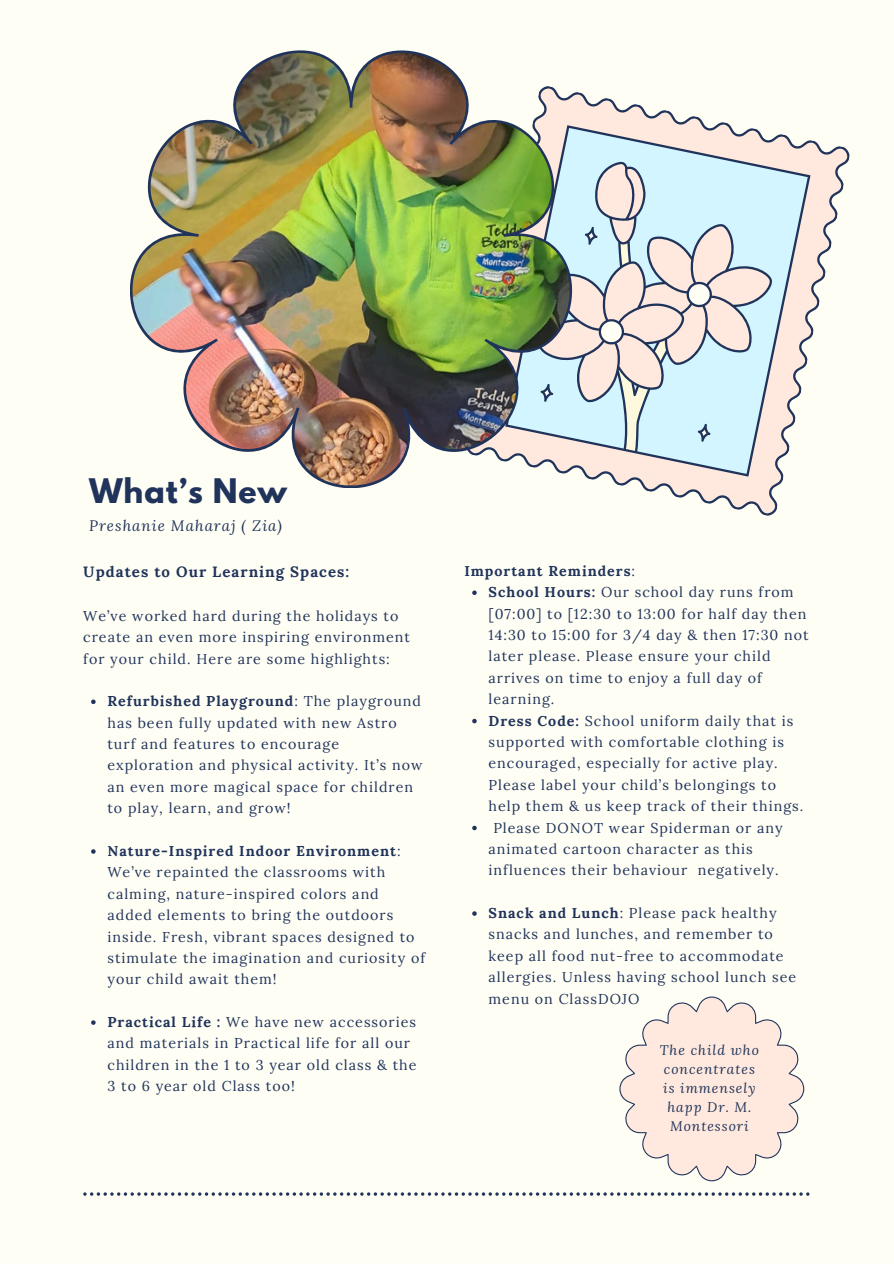
<style>
.page{position:relative;width:894px;height:1264px;background:#fff}
.page>*{position:absolute;margin:0;border:0;box-sizing:border-box;transform-origin:0 0}
.t1{font:700 30px "League Spartan";letter-spacing:.03em;color:#20335a}
.t2{font:700 15px "Lora";letter-spacing:.07em;color:#20335a}
.t3{font:italic 15px "Lora";letter-spacing:.07em;color:#20335a}
.t4{font:14.25px/21.3px "Lora";letter-spacing:.07em;color:#20335a}
.t5{font:700 14.25px "Lora";letter-spacing:.07em;color:#20335a}
.t6{font:italic 13.8px/19.2px "Lora";letter-spacing:.07em;color:#20335a;text-align:center}
.s1{font-weight:700}
.s2{font-weight:400}
</style>
<div class="page">
<div style="left:0;top:0;width:893px;height:1263px;background:#fffef5"></div>
<svg style="left:572px;top:92px;width:278px;height:424px"></svg>
<img style="left:130px;top:50px;width:442px;height:438px">
<svg style="left:83px;top:1192px;width:726px;height:3px"></svg>
<svg style="left:619px;top:996px;width:184px;height:185px"></svg>
<svg style="left:91px;top:699px;width:5px;height:5px"></svg>
<svg style="left:91px;top:849px;width:5px;height:4px"></svg>
<svg style="left:91px;top:1020px;width:5px;height:4px"></svg>
<svg style="left:472px;top:590px;width:4px;height:5px"></svg>
<svg style="left:472px;top:718px;width:4px;height:5px"></svg>
<svg style="left:472px;top:825px;width:4px;height:5px"></svg>
<svg style="left:472px;top:911px;width:4px;height:4px"></svg>
<p class="t1" style="left:89px;top:476px;width:199px">What’s New</p>
<p class="t3" style="left:89px;top:515px;width:194px">Preshanie Maharaj ( Zia)</p>
<p class="t2" style="left:83px;top:561px;width:267px">Updates to Our Learning Spaces:</p>
<h1 class="t4" style="left:83px;top:605px;width:328px">We’ve worked hard during the holidays to create an even more inspiring environment for your child. Here are some highlights:</h1>
<p class="t4" style="left:107px;top:690px;width:316px"><span class="s1">Refurbished Playground</span>: The playground has been fully updated with new Astro turf and features to encourage exploration and physical activity. It’s now an even more magical space for children to play, learn, and grow!</p>
<h2 class="t4" style="left:107px;top:840px;width:319px"><span class="s1">Nature-Inspired Indoor Environment</span>:<br>We’ve repainted the classrooms with calming, nature-inspired colors and added elements to bring the outdoors inside. Fresh, vibrant spaces designed to stimulate the imagination and curiosity of your child await them!</h2>
<p class="t4" style="left:107px;top:1011px;width:310px"><span class="s1">Practical Life :</span> We have new accessories and materials in Practical life for all our children in the 1 to 3 year old class &amp; the 3 to 6 year old Class too!</p>
<p class="t5" style="left:464px;top:561px;width:172px">Important Reminders<span class="s2">:</span></p>
<p class="t4" style="left:488px;top:581px;width:321px"><span class="s1">School Hours:</span> Our school day runs from [07:00] to [12:30 to 13:00 for half day then 14:30 to 15:00 for 3/4 day &amp; then 17:30 not later please. Please ensure your child arrives on time to enjoy a full day of learning.</p>
<p class="t4" style="left:488px;top:709px;width:316px"><span class="s1">Dress Code:</span> School uniform daily that is supported with comfortable clothing is encouraged, especially for active play.<br>Please label your child’s belongings to help them &amp; us keep track of their things.</p>
<p class="t4" style="left:488px;top:816px;width:295px;text-indent:5px">Please DONOT wear Spiderman or any animated cartoon character as this influences their behaviour negatively.</p>
<p class="t4" style="left:488px;top:902px;width:309px"><span class="s1">Snack and Lunch</span>: Please pack healthy snacks and lunches, and remember to keep all food nut-free to accommodate allergies. Unless having school lunch see menu on ClassDOJO</p>
<p class="t6" style="left:659px;top:1039px;width:100px">The child who concentrates is immensely happ Dr. M.<br>Montessori</p>
</div>
